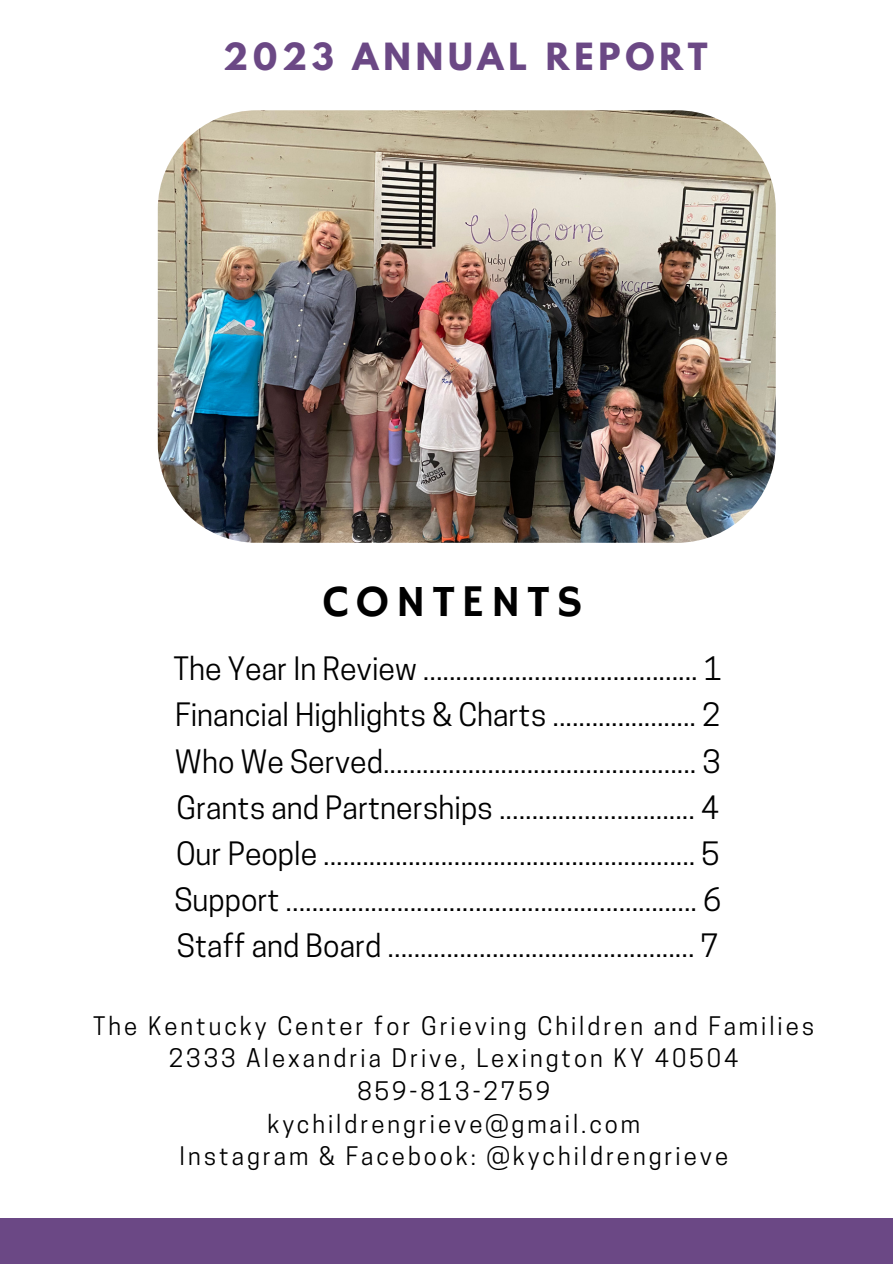
<style>
.page{position:relative;width:893px;height:1264px;background:#fff}
.page>*{position:absolute;margin:0;border:0;box-sizing:border-box;transform-origin:0 0}
.t1{font:45.3px "Hammersmith One";letter-spacing:.145em;color:#000}
.t2{font:700 33.15px "League Spartan";letter-spacing:.145em;color:#6b4885}
.t3{font:30.3px/46.2px "Cooper Hewitt";color:#000;text-align:justify}
.t4{font:24px "Cooper Hewitt";letter-spacing:.125em;color:#000}
</style>
<div class="page">
<div style="left:0;top:1218px;width:892px;height:45px;background:#6b4885"></div>
<img style="left:158px;top:110px;width:617px;height:433px;border-radius:99px">
<h1 class="t2" style="left:223px;top:40px;width:486px">2023 ANNUAL REPORT</h1>
<h3 class="t1" style="left:323px;top:575px;width:261px">CONTENTS</h3>
<p class="t3" style="left:173px;top:649px;width:550px">The Year In Review .......................................... 1<br>Financial Highlights &amp; Charts ...................... 2<br>Who We Served................................................ 3<br>Grants and Partnerships .............................. 4<br>Our People ......................................................... 5<br>Support ............................................................... 6<br>Staff and Board ............................................... 7</p>
<p class="t4" style="left:93px;top:1016px;width:722px">The Kentucky Center for Grieving Children and Families</p>
<p class="t4" style="left:169px;top:1049px;width:571px">2333 Alexandria Drive, Lexington KY 40504</p>
<p class="t4" style="left:357px;top:1081px;width:194px">859-813-2759</p>
<p class="t4" style="left:267px;top:1114px;width:374px">kychildrengrieve@gmail.com</p>
<p class="t4" style="left:179px;top:1147px;width:550px">Instagram &amp; Facebook: @kychildrengrieve</p>
</div>
